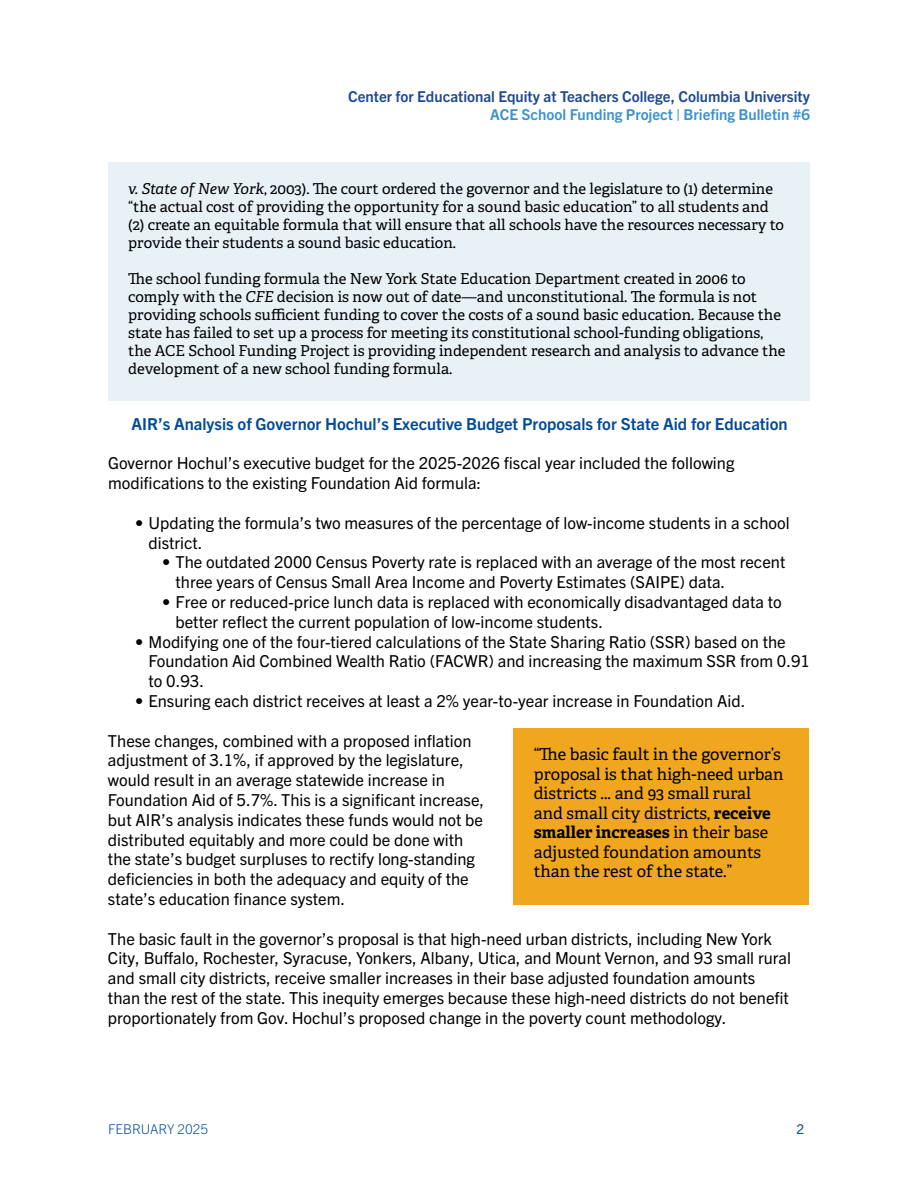
<style>
.page{position:relative;width:918px;height:1188px;background:#fff}
.page>*{position:absolute;margin:0;border:0;box-sizing:border-box;transform-origin:0 0}
.t1{font:16.5px/19.8px "Trade Gothic Next LT Pro";color:#000}
.t2{font:16.5px/19.5px "Adelle";color:#000}
.t3{font:700 16.5px "Trade Gothic Next LT Pro";color:#004a98}
.t4{font:15px/18px "Adelle";color:#000}
.t5{font:700 15px "Trade Gothic Next LT Pro";color:#1d4993}
.t6{font:700 15px "Trade Gothic Next LT Pro";color:#3a91ce}
.t7{font:300 13.5px "Trade Gothic Next LT Pro";color:#004a98}
.t8{font:13.5px "Trade Gothic Next LT Pro";color:#004a98}
.s1{font-style:italic}
.s2{font-weight:700}
</style>
<div class="page">
<div style="left:514px;top:728px;width:295px;height:177px;background:#f0a71f"></div>
<div style="left:108px;top:162px;width:702px;height:238px;background:#e8f1f5"></div>
<p class="t5" style="left:348px;top:86px;width:463px">Center for Educational Equity at Teachers College, Columbia University</p>
<p class="t6" style="left:490px;top:104px;width:321px">ACE School Funding Project | Briefing Bulletin #6</p>
<p class="t4" style="left:128px;top:179px;width:657px"><span class="s1">v. State of New York</span>, 2003). The court ordered the governor and the legislature to (1) determine “the actual cost of providing the opportunity for a sound basic education” to all students and (2) create an equitable formula that will ensure that all schools have the resources necessary to provide their students a sound basic education.</p>
<p class="t4" style="left:128px;top:269px;width:659px">The school funding formula the New York State Education Department created in 2006 to comply with the <span class="s1">CFE</span> decision is now out of date—and unconstitutional. The formula is not providing schools sufficient funding to cover the costs of a sound basic education. Because the state has failed to set up a process for meeting its constitutional school-funding obligations, the ACE School Funding Project is providing independent research and analysis to advance the development of a new school funding formula.</p>
<p class="t3" style="left:132px;top:412px;width:658px">AIR’s Analysis of Governor Hochul’s Executive Budget Proposals for State Aid for Education</p>
<p class="t1" style="left:108px;top:452px;width:628px">Governor Hochul’s executive budget for the 2025-2026 fiscal year included the following modifications to the existing Foundation Aid formula:</p>
<p class="t1" style="left:149px;top:512px;width:643px;text-indent:-13px">• Updating the formula’s two measures of the percentage of low-income students in a school district.</p>
<p class="t1" style="left:176px;top:551px;width:611px;text-indent:-13px">• The outdated 2000 Census Poverty rate is replaced with an average of the most recent three years of Census Small Area Income and Poverty Estimates (SAIPE) data.</p>
<p class="t1" style="left:176px;top:591px;width:608px;text-indent:-13px">• Free or reduced-price lunch data is replaced with economically disadvantaged data to better reflect the current population of low-income students.</p>
<p class="t1" style="left:148px;top:631px;width:663px;text-indent:-13px">• Modifying one of the four-tiered calculations of the State Sharing Ratio (SSR) based on the<br>Foundation Aid Combined Wealth Ratio (FACWR) and increasing the maximum SSR from 0.91 to 0.93.</p>
<p class="t1" style="left:135px;top:690px;width:612px">• Ensuring each district receives at least a 2% year-to-year increase in Foundation Aid.</p>
<p class="t1" style="left:108px;top:730px;width:378px">These changes, combined with a proposed inflation adjustment of 3.1%, if approved by the legislature, would result in an average statewide increase in Foundation Aid of 5.7%. This is a significant increase, but AIR’s analysis indicates these funds would not be distributed equitably and more could be done with the state’s budget surpluses to rectify long-standing deficiencies in both the adequacy and equity of the state’s education finance system.</p>
<p class="t1" style="left:108px;top:928px;width:685px">The basic fault in the governor’s proposal is that high-need urban districts, including New York City, Buffalo, Rochester, Syracuse, Yonkers, Albany, Utica, and Mount Vernon, and 93 small rural and small city districts, receive smaller increases in their base adjusted foundation amounts than the rest of the state. This inequity emerges because these high-need districts do not benefit proportionately from Gov. Hochul’s proposed change in the poverty count methodology.</p>
<p class="t2" style="left:534px;top:745px;width:251px">“The basic fault in the governor’s proposal is that high-need urban districts ... and 93 small rural and small city districts, <span class="s2">receive smaller increases</span> in their base adjusted foundation amounts than the rest of the state.”</p>
<p class="t7" style="left:108px;top:1120px;width:102px">FEBRUARY 2025</p>
<p class="t8" style="left:796px;top:1120px;width:9px">2</p>
</div>
